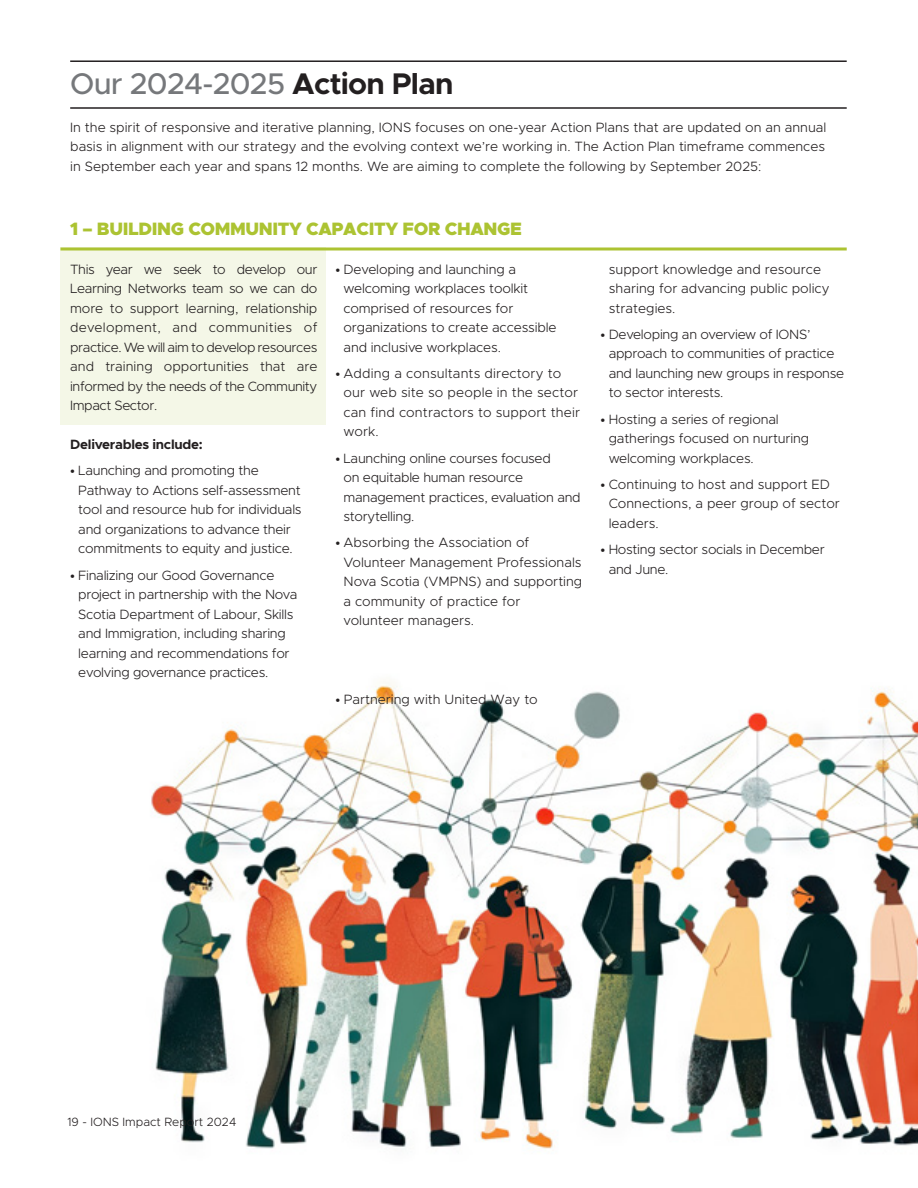
<style>
.page{position:relative;width:918px;height:1188px;background:#fff}
.page>*{position:absolute;margin:0;border:0;box-sizing:border-box;transform-origin:0 0}
.Main_Head{font:500 30px "Metropolis";letter-spacing:-.025em;color:#76787b}
.t1{font:900 18px "Metropolis";letter-spacing:-.02em;color:#acc332}
.t2{font:300 13.5px/19.5px "Metropolis";letter-spacing:-.02em;color:#231f20}
.t3{font:300 13.5px/19.5px "Metropolis";color:#231f20}
.t4{font:300 13.5px/19.5px "Metropolis";letter-spacing:.01em;color:#231f20}
.t5{font:700 13.5px "Metropolis";letter-spacing:-.02em;color:#231f20}
.t6{font:300 12px "Metropolis";color:#231f20}
.s1{font-weight:700;color:#231f20}
.s2{font-family:"Montserrat";font-weight:700}
</style>
<div class="page">
<img style="left:151px;top:682px;width:767px;height:467px">
<div style="left:60px;top:248px;width:266px;height:177px;background:#f4f7e7"></div>
<hr style="left:60px;top:248px;width:787px;height:2px;background:#acc332">
<hr style="left:70px;top:107px;width:777px;height:2px;background:#231f20">
<hr style="left:70px;top:60px;width:777px;height:2px;background:#231f20">
<p class="Main_Head" style="left:70px;top:65px;width:385px">Our 2024-2025 <span class="s1">Action Plan</span></p>
<p class="t2" style="left:70px;top:117px;width:758px;text-align:justify">In the spirit of responsive and iterative planning, IONS focuses on one-year Action Plans that are updated on an annual basis in alignment with our strategy and the evolving context we’re working in. The Action Plan timeframe commences in September each year and spans 12 months. We are aiming to complete the following by September 2025:</p>
<p class="t1" style="left:70px;top:217px;width:453px">1 – BUILDING COMMUNITY CAPACITY FOR CHANGE</p>
<p class="t2" style="left:70px;top:259px;width:249px;text-align:justify">This year we seek to develop our Learning Networks team so we can do more to support learning, relationship development, and communities of practice. We will aim to develop resources and training opportunities that are informed by the needs of the Community Impact Sector.</p>
<p class="t5" style="left:70px;top:436px;width:134px">Deliverables include:</p>
<p class="t2" style="left:78px;top:461px;width:225px;text-indent:-8px"><span class="s2">•</span> Launching and promoting the Pathway to Actions self-assessment tool and resource hub for individuals and organizations to advance their commitments to equity and justice.</p>
<p class="t2" style="left:78px;top:565px;width:221px;text-indent:-8px"><span class="s2">•</span> Finalizing our Good Governance project in partnership with the Nova Scotia Department of Labour, Skills and Immigration, including sharing learning and recommendations for evolving governance practices.</p>
<p class="t2" style="left:344px;top:259px;width:215px;text-indent:-8px"><span class="s2">•</span> Developing and launching a welcoming workplaces toolkit comprised of resources for organizations to create accessible and inclusive workplaces.</p>
<p class="t4" style="left:344px;top:363px;width:238px;text-indent:-8px"><span class="s2">•</span> Adding a consultants directory to our web site so people in the sector can find contractors to support their work.</p>
<p class="t2" style="left:344px;top:448px;width:239px;text-indent:-8px"><span class="s2">•</span> Launching online courses focused<br>on equitable human resource management practices, evaluation and storytelling.</p>
<p class="t3" style="left:344px;top:533px;width:240px;text-indent:-8px"><span class="s2">•</span> Absorbing the Association of<br>Volunteer Management Professionals<br>Nova Scotia (VMPNS) and supporting a community of practice for volunteer managers.</p>
<p class="t3" style="left:335px;top:690px;width:204px"><span class="s2">•</span> Partnering with United Way to</p>
<p class="t3" style="left:609px;top:259px;width:222px">support knowledge and resource sharing for advancing public policy strategies.</p>
<p class="t2" style="left:609px;top:324px;width:237px;text-indent:-8px"><span class="s2">•</span> Developing an overview of IONS’ approach to communities of practice and launching new groups in response to sector interests.</p>
<p class="t2" style="left:609px;top:409px;width:202px;text-indent:-8px"><span class="s2">•</span> Hosting a series of regional gatherings focused on nurturing welcoming workplaces.</p>
<p class="t3" style="left:609px;top:474px;width:233px;text-indent:-8px"><span class="s2">•</span> Continuing to host and support ED<br>Connections, a peer group of sector leaders.</p>
<p class="t2" style="left:609px;top:540px;width:217px;text-indent:-8px"><span class="s2">•</span> Hosting sector socials in December and June.</p>
<p class="t6" style="left:68px;top:1115px;width:170px">19 - IONS Impact Report 2024</p>
</div>
